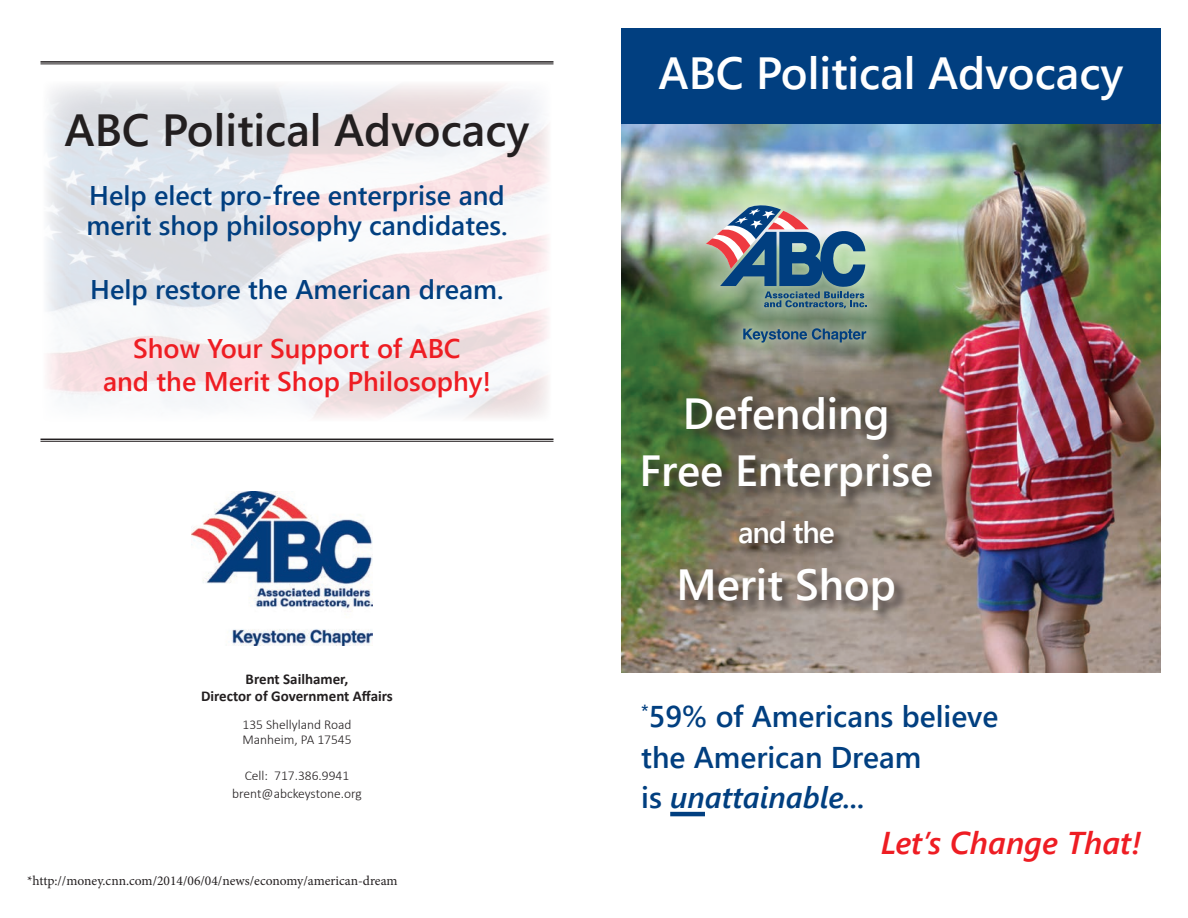
<style>
.page{position:relative;width:1188px;height:918px;background:#fff}
.page>*{position:absolute;margin:0;border:0;box-sizing:border-box;transform-origin:0 0}
.t1{font:600 45px "Segoe UI";color:#231f20}
.t2{font:600 45px "Segoe UI";color:#fff}
.t3{font:600 43.5px/57px "Segoe UI";color:#fff;text-align:center}
.t4{font:italic 600 31.5px "Segoe UI";color:#ee1d23}
.t5{font:600 30px/40.5px "Segoe UI";color:#013f80}
.t6{font:600 30px "Segoe UI";letter-spacing:-.04em;color:#fff}
.t7{font:600 27px/30px "Segoe UI";color:#013f80}
.t8{font:600 27px/32.4px "Segoe UI";color:#ee1d23;text-align:center}
.t9{font:700 15px/16.5px "Calibri";color:#231f20;text-align:center}
.t10{font:300 13.5px/14.9px "Calibri";color:#231f20}
.t11{font:13.5px "Minion Pro";color:#231f20}
.s1{font-style:italic}
</style>
<div class="page">
<img style="left:47px;top:85px;width:501px;height:333px">
<div style="left:621px;top:28px;width:540px;height:97px;background:#013f80"></div>
<img style="left:621px;top:125px;width:540px;height:548px">
<img style="left:191px;top:491px;width:182px;height:155px">
<hr style="left:670px;top:812px;width:35px;height:4px;background:#013f80">
<div style="left:642px;top:395px;width:305px;height:230px;background:#231f20;opacity:.75"></div>
<img style="left:672px;top:172px;width:229px;height:204px">
<svg style="left:743px;top:328px;width:123px;height:15px;background:#638087"></svg>
<svg style="left:706px;top:205px;width:161px;height:103px;background:#758d96"></svg>
<hr style="left:40px;top:439px;width:514px;height:1px;background:#231f20">
<hr style="left:40px;top:441px;width:514px;height:1px;background:#231f20">
<hr style="left:40px;top:61px;width:514px;height:2px;background:#231f20">
<hr style="left:40px;top:64px;width:514px;height:1px;background:#231f20">
<h1 class="t1" style="left:64px;top:94px;width:466px">ABC Political Advocacy</h1>
<p class="t7" style="left:86px;top:181px;width:423px">Help elect pro-free enterprise and merit shop philosophy candidates.</p>
<p class="t7" style="left:90px;top:274px;width:415px">Help restore the American dream.</p>
<p class="t8" style="left:103px;top:332px;width:389px">Show Your Support of ABC<br>and the Merit Shop Philosophy!</p>
<p class="t9" style="left:201px;top:670px;width:193px">Brent Sailhamer,<br>Director of Government Affairs</p>
<p class="t10" style="left:242px;top:717px;width:111px">135 Shellyland Road<br>Manheim, PA 17545</p>
<p class="t10" style="left:232px;top:766px;width:131px;line-height:18.1px;text-align:center">Cell: 717.386.9941 brent@abckeystone.org</p>
<p class="t11" style="left:27px;top:871px;width:372px">*http://money.cnn.com/2014/06/04/news/economy/american-dream</p>
<h1 class="t2" style="left:658px;top:37px;width:466px">ABC Political Advocacy</h1>
<h2 class="t3" style="left:639px;top:385px;width:295px">Defending<br>Free Enterprise</h2>
<p class="t6" style="left:738px;top:508px;width:98px">and the</p>
<h2 class="t3" style="left:677px;top:556px;width:221px">Merit Shop</h2>
<p class="t5" style="left:641px;top:696px;width:359px"><sup>*</sup>59% of Americans believe the American Dream<br>is <span class="s1">unattainable...</span></p>
<p class="t4" style="left:881px;top:817px;width:263px">Let’s Change That!</p>
</div>
